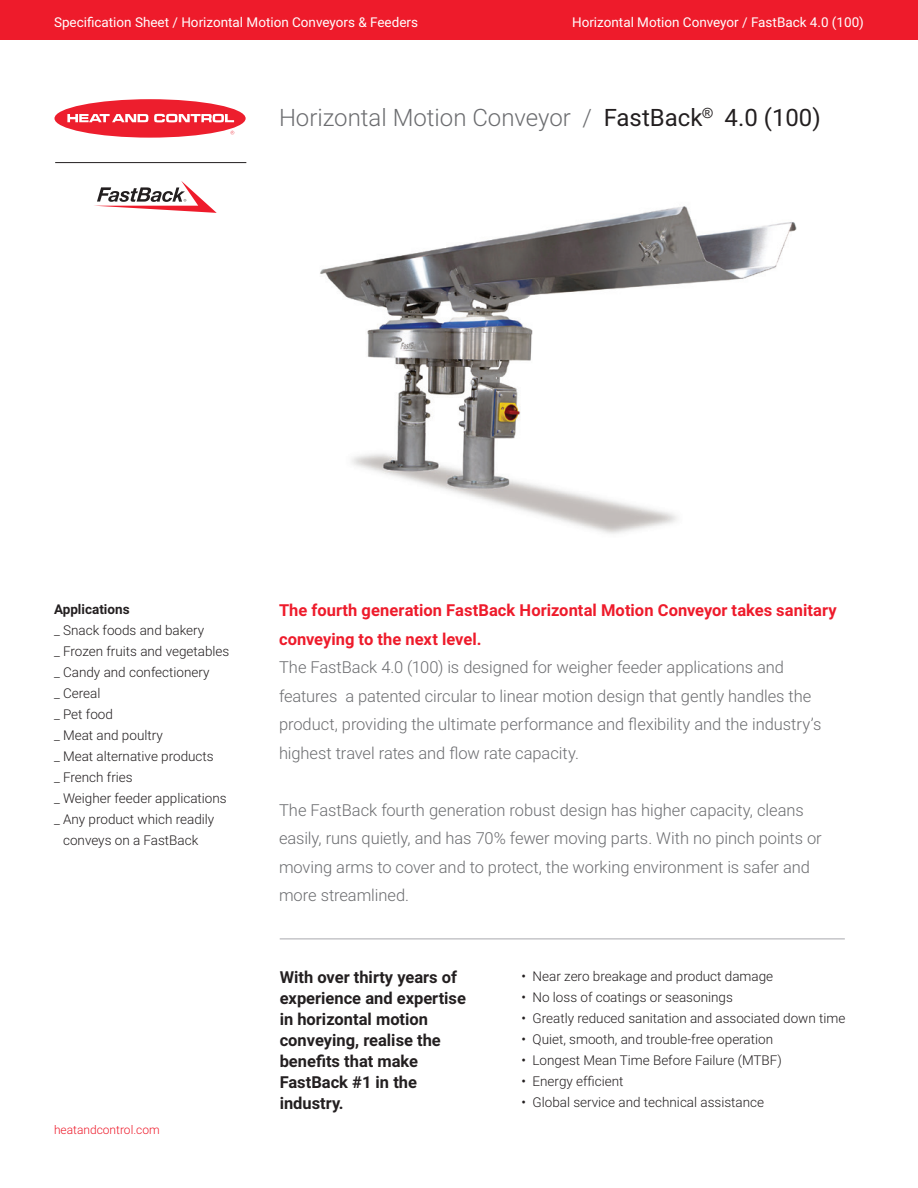
<style>
.page{position:relative;width:918px;height:1188px;background:#fff}
.page>*{position:absolute;margin:0;border:0;box-sizing:border-box;transform-origin:0 0}
.t1{font:300 24px "Roboto";color:#6c6d70}
.t2{font:300 16.5px/28.5px "Roboto";letter-spacing:-.005em;color:#6c6d70}
.t3{font:700 16.5px/21px "Roboto";color:#231f20}
.t4{font:700 16.5px/28.5px "Roboto";letter-spacing:.005em;color:#ee1b2b}
.t5{font:300 13.5px "Roboto";color:#231f20}
.t6{font:13.5px "Roboto";color:#fff}
.t7{font:700 13.5px "Roboto";color:#231f20}
.t8{font:300 12px "Roboto";color:#ee1b2b}
.s1{font-weight:400;color:#231f20}
.s2{font-weight:400}
</style>
<div class="page">
<div style="left:0;top:0;width:918px;height:39px;background:#ee1b2b"></div>
<div style="left:54px;top:99px;width:192px;height:39px;background:#ed1e2d;border-radius:50%"></div>
<svg style="left:154px;top:114px;width:80px;height:8px"></svg>
<svg style="left:67px;top:114px;width:81px;height:8px"></svg>
<hr style="left:55px;top:162px;width:191px;height:1px;background:#231f20">
<svg style="left:94px;top:181px;width:123px;height:32px"></svg>
<hr style="left:280px;top:939px;width:565px;height:1px;background:#a8a9ad">
<img style="left:320px;top:206px;width:477px;height:328px">
<p class="t6" style="left:54px;top:13px;width:366px">Specification Sheet / Horizontal Motion Conveyors &amp; Feeders</p>
<p class="t6" style="left:572px;top:13px;width:293px">Horizontal Motion Conveyor / FastBack 4.0 (100)</p>
<h1 class="t1" style="left:279px;top:100px;width:543px">Horizontal Motion Conveyor / <span class="s1">FastBack</span><sup>®</sup> <span class="s1">4.0 (100)</span></h1>
<p class="t7" style="left:54px;top:600px;width:77px">Applications</p>
<p class="t5" style="left:54px;top:621px;width:152px">_ Snack foods and bakery</p>
<p class="t5" style="left:54px;top:642px;width:177px">_ Frozen fruits and vegetables</p>
<p class="t5" style="left:54px;top:663px;width:157px">_ Candy and confectionery</p>
<p class="t5" style="left:54px;top:684px;width:48px">_ Cereal</p>
<p class="t5" style="left:54px;top:705px;width:60px">_ Pet food</p>
<p class="t5" style="left:54px;top:726px;width:110px">_ Meat and poultry</p>
<p class="t5" style="left:54px;top:747px;width:161px">_ Meat alternative products</p>
<p class="t5" style="left:54px;top:768px;width:80px">_ French fries</p>
<p class="t5" style="left:54px;top:789px;width:174px">_ Weigher feeder applications</p>
<p class="t5" style="left:54px;top:810px;width:162px">_ Any product which readily</p>
<p class="t5" style="left:63px;top:831px;width:137px">conveys on a FastBack</p>
<p class="t8" style="left:54px;top:1121px;width:107px">heatandcontrol.com</p>
<p class="t4" style="left:279px;top:595px;width:559px">The fourth generation FastBack Horizontal Motion Conveyor takes sanitary conveying to the next level.</p>
<p class="t2" style="left:279px;top:652px;width:544px">The FastBack 4.0 (100) is designed for weigher feeder applications and features a patented circular to linear motion design that gently handles the product, providing the ultimate performance and flexibility and the industry’s highest travel rates and flow rate capacity.</p>
<p class="t2" style="left:279px;top:795px;width:544px">The FastBack fourth generation robust design has higher capacity, cleans easily, runs quietly, and has 70% fewer moving parts. With no pinch points or moving arms to cover and to protect, the working environment is safer and more streamlined.</p>
<p class="t3" style="left:280px;top:966px;width:188px">With over thirty years of experience and expertise in horizontal motion conveying, realise the benefits that make<br>FastBack #1 in the industry.</p>
<p class="t5" style="left:521px;top:967px;width:253px"><span class="s2">•</span> Near zero breakage and product damage</p>
<p class="t5" style="left:521px;top:988px;width:213px"><span class="s2">•</span> No loss of coatings or seasonings</p>
<p class="t5" style="left:521px;top:1009px;width:325px"><span class="s2">•</span> Greatly reduced sanitation and associated down time</p>
<p class="t5" style="left:521px;top:1030px;width:253px"><span class="s2">•</span> Quiet, smooth, and trouble-free operation</p>
<p class="t5" style="left:521px;top:1051px;width:262px"><span class="s2">•</span> Longest Mean Time Before Failure (MTBF)</p>
<p class="t5" style="left:521px;top:1072px;width:104px"><span class="s2">•</span> Energy efficient</p>
<p class="t5" style="left:521px;top:1093px;width:244px"><span class="s2">•</span> Global service and technical assistance</p>
</div>
